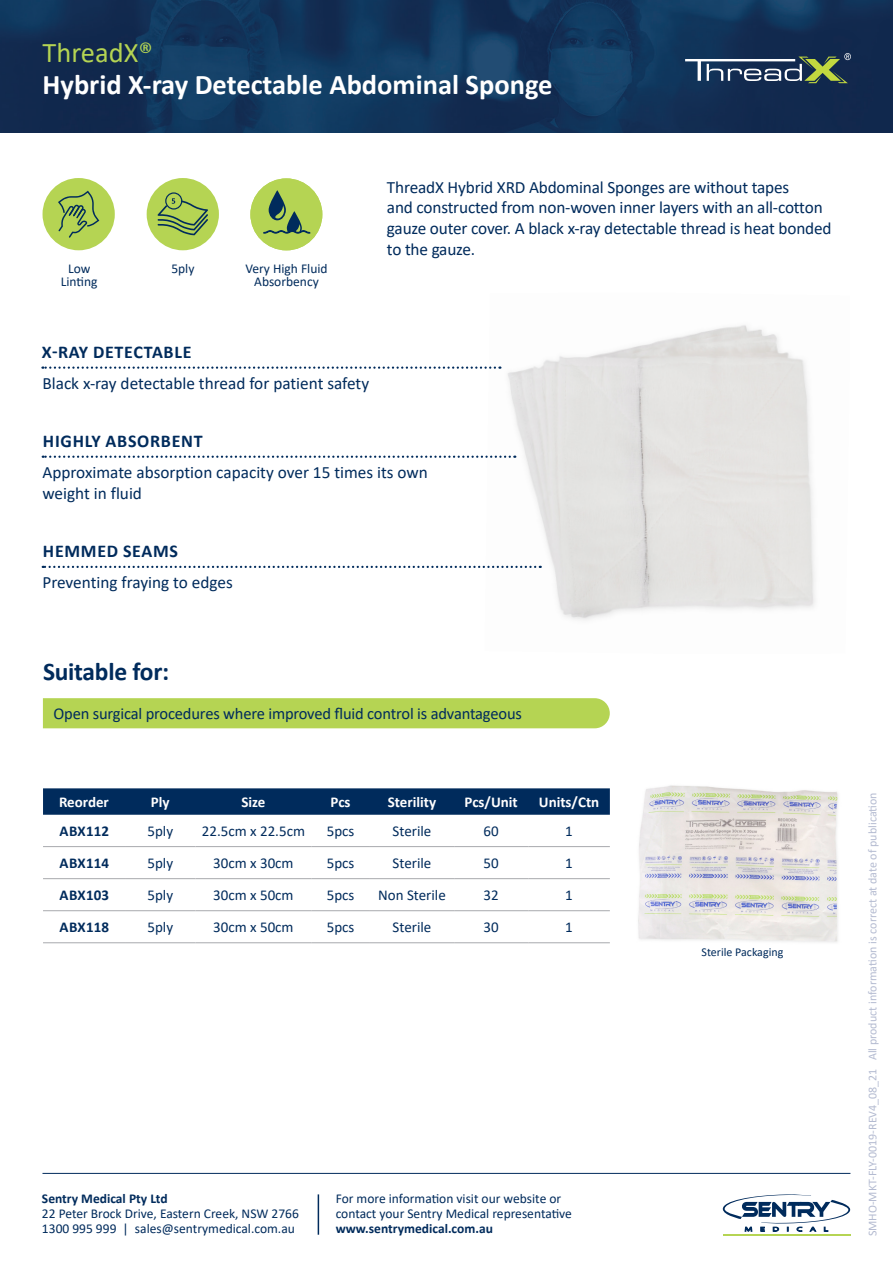
<style>
.page{position:relative;width:893px;height:1263px;background:#fff}
.page>*{position:absolute;margin:0;border:0;box-sizing:border-box;transform-origin:0 0}
.t1{font:700 28.5px "Calibri";color:#fff}
.t2{font:28.5px "Calibri";color:#b5d453}
.Product_Text{font:700 25.5px "Calibri";letter-spacing:-.01em;color:#002b5c}
.Sub_Heading{font:700 18px "Calibri";letter-spacing:.04em;color:#002b5c}
.Description___Main_T{font:17.25px/20.7px "Calibri";letter-spacing:-.01em;color:#002b5c}
.Suitable_For{font:16.5px "Calibri";letter-spacing:-.01em;color:#002b5c}
.t3{font:15px "Calibri";color:#002b5c}
.t4{font:700 15px "Calibri";color:#fff}
.t5{font:700 15px "Calibri";letter-spacing:.015em;color:#002b5c}
.Icon_Text{font:13.5px/15px "Calibri";color:#002b5c}
.t6{font:700 13.5px "Calibri";color:#002b5c}
.t7{font:12px "Calibri";color:#b4bbd1}
.t8{font:12px "Calibri";color:#002b5c}
</style>
<div class="page">
<hr style="left:318px;top:1194px;width:1px;height:41px;background:#002b5c">
<hr style="left:723px;top:1234px;width:127px;height:2px;background:#b5d453">
<svg style="left:723px;top:1194px;width:127px;height:37px"></svg>
<hr style="left:42px;top:1173px;width:808px;height:1px;background:#002b5c">
<img style="left:0;top:0;width:893px;height:133px">
<img style="left:638px;top:785px;width:201px;height:158px">
<div style="left:147px;top:178px;width:72px;height:72px;background:#b5d453;border-radius:50%"></div>
<svg style="left:165px;top:193px;width:16px;height:16px"></svg>
<div style="left:165px;top:192px;width:17px;height:18px;border:1px solid #002b5c;border-radius:50%"></div>
<svg style="left:158px;top:198px;width:50px;height:37px"></svg>
<svg style="left:43px;top:788px;width:567px;height:27px;background:#052f5f"></svg>
<hr style="left:43px;top:846px;width:82px;height:1px;background:#a8a9ad">
<hr style="left:125px;top:846px;width:71px;height:1px;background:#a8a9ad">
<hr style="left:196px;top:846px;width:115px;height:1px;background:#a8a9ad">
<hr style="left:311px;top:846px;width:59px;height:1px;background:#a8a9ad">
<hr style="left:370px;top:846px;width:84px;height:1px;background:#a8a9ad">
<hr style="left:454px;top:846px;width:74px;height:1px;background:#a8a9ad">
<hr style="left:528px;top:846px;width:82px;height:1px;background:#a8a9ad">
<hr style="left:43px;top:878px;width:82px;height:1px;background:#a8a9ad">
<hr style="left:125px;top:878px;width:71px;height:1px;background:#a8a9ad">
<hr style="left:196px;top:878px;width:115px;height:1px;background:#a8a9ad">
<hr style="left:311px;top:878px;width:59px;height:1px;background:#a8a9ad">
<hr style="left:370px;top:878px;width:84px;height:1px;background:#a8a9ad">
<hr style="left:454px;top:878px;width:74px;height:1px;background:#a8a9ad">
<hr style="left:528px;top:878px;width:82px;height:1px;background:#a8a9ad">
<hr style="left:43px;top:910px;width:82px;height:1px;background:#a8a9ad">
<hr style="left:125px;top:910px;width:71px;height:1px;background:#a8a9ad">
<hr style="left:196px;top:910px;width:115px;height:1px;background:#a8a9ad">
<hr style="left:311px;top:910px;width:59px;height:1px;background:#a8a9ad">
<hr style="left:370px;top:910px;width:84px;height:1px;background:#a8a9ad">
<hr style="left:454px;top:910px;width:74px;height:1px;background:#a8a9ad">
<hr style="left:528px;top:910px;width:82px;height:1px;background:#a8a9ad">
<hr style="left:43px;top:942px;width:82px;height:1px;background:#a8a9ad">
<hr style="left:125px;top:942px;width:71px;height:1px;background:#a8a9ad">
<hr style="left:196px;top:942px;width:115px;height:1px;background:#a8a9ad">
<hr style="left:311px;top:942px;width:59px;height:1px;background:#a8a9ad">
<hr style="left:370px;top:942px;width:84px;height:1px;background:#a8a9ad">
<hr style="left:454px;top:942px;width:74px;height:1px;background:#a8a9ad">
<hr style="left:528px;top:942px;width:82px;height:1px;background:#a8a9ad">
<img style="left:486px;top:325px;width:329px;height:295px">
<svg style="left:43px;top:566px;width:498px;height:2px"></svg>
<div style="left:250px;top:178px;width:72px;height:72px;background:#b5d453;border-radius:50%"></div>
<svg style="left:263px;top:190px;width:48px;height:44px"></svg>
<svg style="left:42px;top:366px;width:458px;height:3px"></svg>
<svg style="left:43px;top:456px;width:472px;height:2px"></svg>
<div style="left:43px;top:698px;width:567px;height:30px;background:#b5d453"></div>
<svg style="left:685px;top:53px;width:166px;height:30px;background:#475d6b"></svg>
<div style="left:43px;top:178px;width:72px;height:72px;background:#b5d453;border-radius:50%"></div>
<svg style="left:58px;top:191px;width:41px;height:47px"></svg>
<p class="t2" style="left:43px;top:33px;width:112px">ThreadX®</p>
<p class="t1" style="left:43px;top:64px;width:511px">Hybrid X-ray Detectable Abdominal Sponge</p>
<p class="Icon_Text" style="left:68px;top:260px;width:24px">Low</p>
<p class="Icon_Text" style="left:171px;top:260px;width:25px">5ply</p>
<p class="Icon_Text" style="left:61px;top:273px;width:38px">Linting</p>
<p class="Icon_Text" style="left:245px;top:261px;width:84px;line-height:13px;text-align:center">Very High Fluid<br>Absorbency</p>
<p class="Description___Main_T" style="left:387px;top:176px;width:446px">ThreadX Hybrid XRD Abdominal Sponges are without tapes<br>and constructed from non-woven inner layers with an all-cotton gauze outer cover. A black x-ray detectable thread is heat bonded to the gauze.</p>
<p class="Sub_Heading" style="left:42px;top:340px;width:151px">X-RAY DETECTABLE</p>
<p class="Description___Main_T" style="left:42px;top:372px;width:328px">Black x-ray detectable thread for patient safety</p>
<p class="Sub_Heading" style="left:43px;top:428px;width:161px">HIGHLY ABSORBENT</p>
<p class="Description___Main_T" style="left:42px;top:461px;width:387px">Approximate absorption capacity over 15 times its own weight in fluid</p>
<p class="Sub_Heading" style="left:43px;top:538px;width:137px">HEMMED SEAMS</p>
<p class="Description___Main_T" style="left:42px;top:571px;width:192px">Preventing fraying to edges</p>
<p class="Product_Text" style="left:43px;top:654px;width:128px">Suitable for:</p>
<p class="Suitable_For" style="left:53px;top:702px;width:470px">Open surgical procedures where improved fluid control is advantageous</p>
<p class="t4" style="left:59px;top:791px;width:51px">Reorder</p>
<p class="t4" style="left:151px;top:791px;width:20px">Ply</p>
<p class="t4" style="left:241px;top:791px;width:26px">Size</p>
<p class="t4" style="left:331px;top:791px;width:21px">Pcs</p>
<p class="t4" style="left:388px;top:791px;width:50px">Sterility</p>
<p class="t4" style="left:465px;top:791px;width:55px">Pcs/Unit</p>
<p class="t4" style="left:539px;top:791px;width:62px">Units/Ctn</p>
<p class="t5" style="left:59px;top:821px;width:51px">ABX112</p>
<p class="t3" style="left:147px;top:821px;width:27px">5ply</p>
<p class="t3" style="left:202px;top:821px;width:105px">22.5cm x 22.5cm</p>
<p class="t3" style="left:327px;top:821px;width:29px">5pcs</p>
<p class="t3" style="left:393px;top:821px;width:40px">Sterile</p>
<p class="t3" style="left:484px;top:821px;width:17px">60</p>
<p class="t3" style="left:565px;top:821px;width:9px">1</p>
<p class="t5" style="left:59px;top:853px;width:51px">ABX114</p>
<p class="t3" style="left:147px;top:853px;width:27px">5ply</p>
<p class="t3" style="left:213px;top:853px;width:82px">30cm x 30cm</p>
<p class="t3" style="left:327px;top:853px;width:29px">5pcs</p>
<p class="t3" style="left:393px;top:853px;width:40px">Sterile</p>
<p class="t3" style="left:484px;top:853px;width:17px">50</p>
<p class="t3" style="left:565px;top:853px;width:9px">1</p>
<p class="t5" style="left:59px;top:885px;width:51px">ABX103</p>
<p class="t3" style="left:147px;top:885px;width:27px">5ply</p>
<p class="t3" style="left:213px;top:885px;width:82px">30cm x 50cm</p>
<p class="t3" style="left:327px;top:885px;width:29px">5pcs</p>
<p class="t3" style="left:378px;top:885px;width:69px">Non Sterile</p>
<p class="t3" style="left:484px;top:885px;width:17px">32</p>
<p class="t3" style="left:565px;top:885px;width:9px">1</p>
<p class="t5" style="left:59px;top:917px;width:51px">ABX118</p>
<p class="t3" style="left:147px;top:917px;width:27px">5ply</p>
<p class="t3" style="left:213px;top:917px;width:82px">30cm x 50cm</p>
<p class="t3" style="left:327px;top:917px;width:29px">5pcs</p>
<p class="t3" style="left:393px;top:917px;width:40px">Sterile</p>
<p class="t3" style="left:484px;top:917px;width:17px">30</p>
<p class="t3" style="left:565px;top:917px;width:9px">1</p>
<p class="t6" style="left:42px;top:1189px;width:127px">Sentry Medical Pty Ltd</p>
<p class="Icon_Text" style="left:42px;top:1206px;width:258px">22 Peter Brock Drive, Eastern Creek, NSW 2766<br>1300 995 999 | sales@sentrymedical.com.au</p>
<p class="Icon_Text" style="left:336px;top:1191px;width:238px">For more information visit our website or contact your Sentry Medical representative</p>
<p class="t6" style="left:336px;top:1219px;width:159px">www.sentrymedical.com.au</p>
<p class="t8" style="left:701px;top:944px;width:83px">Sterile Packaging</p>
<p class="t7" style="left:864px;top:1236px;width:445px;rotate:-90deg">SMHO-MKT-FLY-0019-REV4_08_21 All product information is correct at date of publication</p>
</div>
